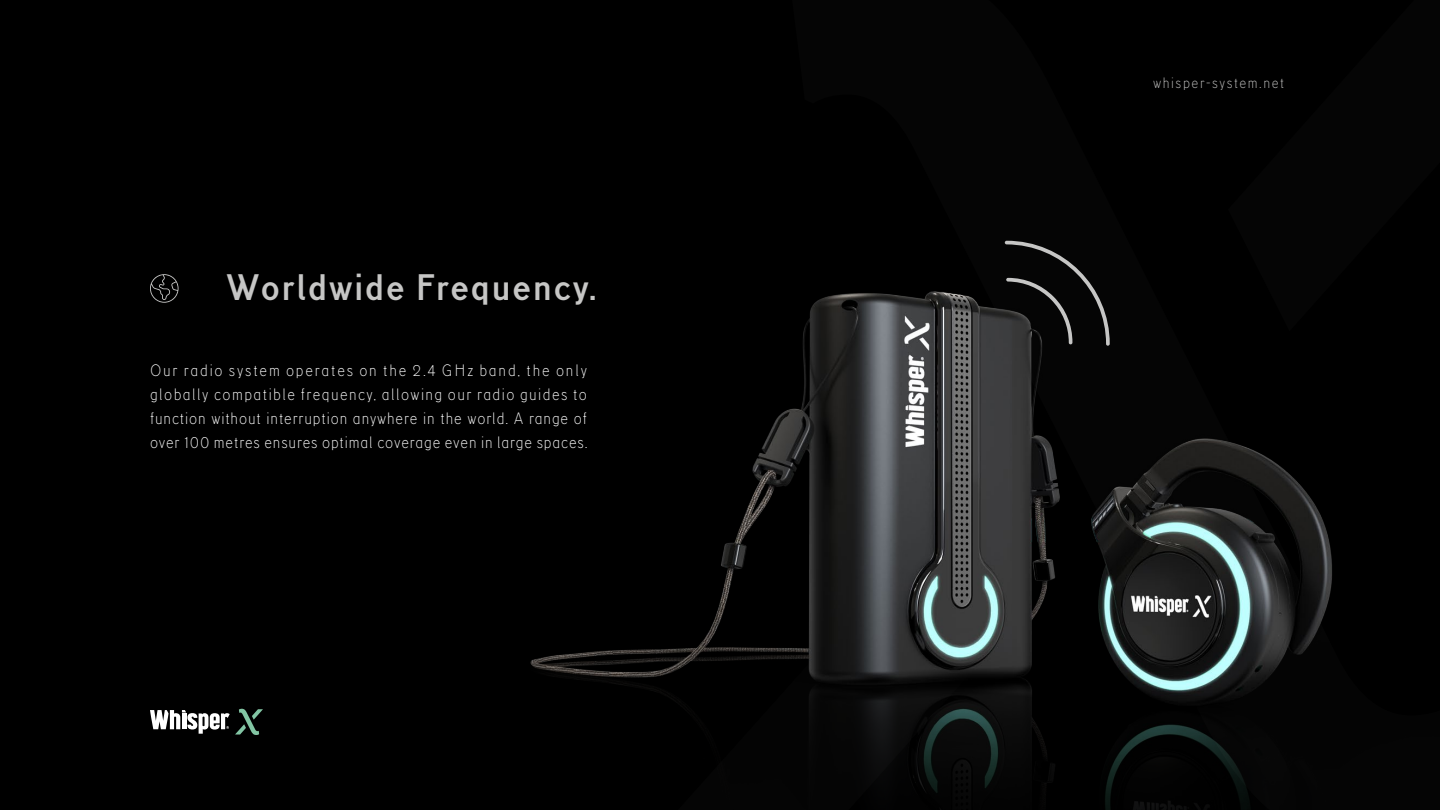
<style>
.page{position:relative;width:1440px;height:810px;background:#000}
.page>*{position:absolute;margin:0;border:0;box-sizing:border-box;transform-origin:0 0}
.t1{font:700 37.5px "TT Corals";letter-spacing:.05em;color:#c6c6c5}
.t2{font:300 16.5px/24px "TT Corals";letter-spacing:.05em;color:#fff;text-align:justify}
.t3{font:300 15px "TT Corals";letter-spacing:.1em;color:#c6c6c5}
</style>
<div class="page">
<svg style="left:150px;top:274px;width:29px;height:29px"></svg>
<img style="left:530px;top:240px;width:802px;height:570px">
<svg style="left:150px;top:709px;width:113px;height:26px"></svg>
<h1 class="t1" style="left:226px;top:265px;width:372px">Worldwide Frequency.</h1>
<p class="t2" style="left:150px;top:358px;width:439px">Our radio system operates on the 2.4 GHz band, the only globally compatible frequency, allowing our radio guides to function without interruption anywhere in the world. A range of over 100 metres ensures optimal coverage even in large spaces.</p>
<p class="t3" style="left:1153px;top:74px;width:133px">whisper-system.net</p>
</div>
